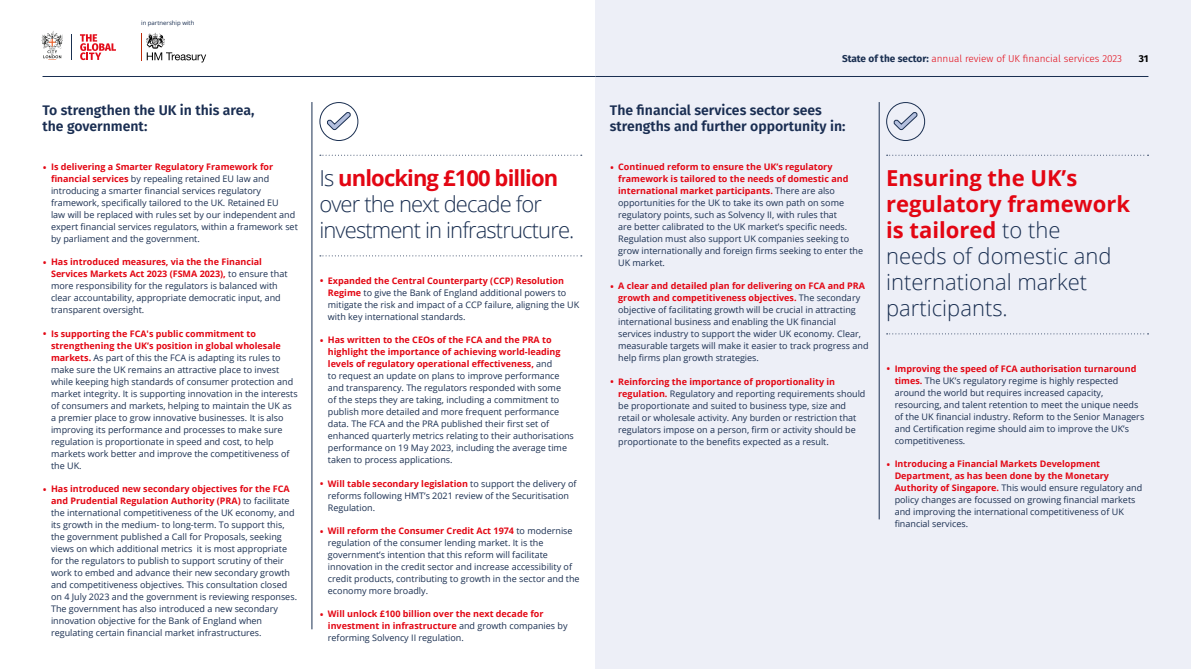
<style>
.page{position:relative;width:1191px;height:669px;background:#fff}
.page>*{position:absolute;margin:0;border:0;box-sizing:border-box;transform-origin:0 0}
.t1{font:300 22px/26px "Open Sans";color:#1a2f51}
.t2{font:300 22px/26px "Open Sans";letter-spacing:-.04em;color:#1a2f51}
.t3{font:600 14px/16px "Fira Sans";color:#1a2e52}
.t4{font:300 10px "Fira Sans";color:#e30613}
.t5{font:700 10px "Fira Sans";color:#000}
.t6{font:9px/12px "Open Sans";color:#1a2f51}
.t7{font:700 9px/12px "Open Sans";color:#e30613}
.t8{font:6px "Open Sans";color:#1a2f51}
.s1{font-size:12px;color:#e30613}
.s2{font-weight:700;color:#e30613}
.s3{font-weight:700;color:#1a2f51}
.s4{font-weight:400;font-size:12px}
.s5{font-weight:400;color:#1a2f51}
</style>
<div class="page">
<div style="left:595px;top:0;width:596px;height:669px;background:#edeff7"></div>
<svg style="left:80px;top:34px;width:36px;height:26px"></svg>
<svg style="left:41px;top:31px;width:22px;height:29px"></svg>
<svg style="left:71px;top:34px;width:1px;height:26px"></svg>
<hr style="left:43px;top:76px;width:552px;height:1px;background:#1a2f51">
<hr style="left:595px;top:76px;width:553px;height:1px;background:#1a2f51">
<svg style="left:141px;top:33px;width:65px;height:30px"></svg>
<svg style="left:320px;top:155px;width:262px;height:1px"></svg>
<svg style="left:320px;top:255px;width:262px;height:1px"></svg>
<svg style="left:327px;top:112px;width:24px;height:19px"></svg>
<div style="left:319px;top:102px;width:39px;height:39px;border:1px solid #1a2f51;border-radius:50%"></div>
<hr style="left:312px;top:102px;width:1px;height:527px;background:#1a2f51">
<svg style="left:886px;top:155px;width:262px;height:1px"></svg>
<svg style="left:886px;top:333px;width:262px;height:1px"></svg>
<svg style="left:893px;top:112px;width:25px;height:19px"></svg>
<div style="left:886px;top:102px;width:39px;height:39px;border:1px solid #1a2f51;border-radius:50%"></div>
<hr style="left:879px;top:102px;width:1px;height:417px;background:#1a2f51">
<p class="t8" style="left:141px;top:19px;width:55px">in partnership with</p>
<h2 class="t3" style="left:43px;top:101px;width:213px">To strengthen the UK in this area, the government:</h2>
<p class="t6" style="left:51px;top:161px;width:248px;text-indent:-9px"><span class="s1">•</span> <span class="s2">Is delivering a Smarter Regulatory Framework for financial services</span> by repealing retained EU law and introducing a smarter financial services regulatory framework, specifically tailored to the UK. Retained EU<br>law will be replaced with rules set by our independent and expert financial services regulators, within a framework set by parliament and the government.</p>
<p class="t6" style="left:51px;top:256px;width:238px;text-indent:-9px"><span class="s1">•</span> <span class="s2">Has introduced measures, via the the Financial Services Markets Act 2023 (FSMA 2023),</span> to ensure that more responsibility for the regulators is balanced with clear accountability, appropriate democratic input, and transparent oversight.</p>
<p class="t6" style="left:51px;top:327px;width:248px;text-indent:-9px"><span class="s1">•</span> <span class="s2">Is supporting the FCA's public commitment to strengthening the UK’s position in global wholesale markets.</span> As part of this the FCA is adapting its rules to make sure the UK remains an attractive place to invest while keeping high standards of consumer protection and market integrity. It is supporting innovation in the interests of consumers and markets, helping to maintain the UK as a premier place to grow innovative businesses. It is also improving its performance and processes to make sure regulation is proportionate in speed and cost, to help markets work better and improve the competitiveness of the UK.</p>
<p class="t6" style="left:51px;top:483px;width:247px;text-indent:-9px"><span class="s1">•</span> <span class="s2">Has introduced new secondary objectives for the FCA and Prudential Regulation Authority (PRA)</span> to facilitate the international competitiveness of the UK economy, and its growth in the medium- to long-term. To support this, the government published a Call for Proposals, seeking views on which additional metrics it is most appropriate for the regulators to publish to support scrutiny of their work to embed and advance their new secondary growth and competitiveness objectives. This consultation closed on 4 July 2023 and the government is reviewing responses.<br>The government has also introduced a new secondary innovation objective for the Bank of England when regulating certain financial market infrastructures.</p>
<p class="t4" style="left:842px;top:51px;width:281px"><span class="s3">State of the sector:</span> annual review of UK financial services 2023</p>
<p class="t5" style="left:1138px;top:50px;width:11px">31</p>
<h2 class="t3" style="left:610px;top:101px;width:237px">The financial services sector sees strengths and further opportunity in:</h2>
<h1 class="t2" style="left:319px;top:165px;width:256px">Is <span class="s2">unlocking £100 billion </span>over the next decade for investment in infrastructure.</h1>
<p class="t6" style="left:618px;top:161px;width:246px;text-indent:-9px"><span class="s1">•</span> <span class="s2">Continued reform to ensure the UK’s regulatory framework is tailored to the needs of domestic and international market participants.</span> There are also opportunities for the UK to take its own path on some regulatory points, such as Solvency II, with rules that<br>are better calibrated to the UK market’s specific needs.<br>Regulation must also support UK companies seeking to grow internationally and foreign firms seeking to enter the UK market.</p>
<p class="t6" style="left:618px;top:280px;width:252px;text-indent:-9px"><span class="s1">•</span> <span class="s2">A clear and detailed plan for delivering on FCA and PRA growth and competitiveness objectives.</span> The secondary objective of facilitating growth will be crucial in attracting international business and enabling the UK financial services industry to support the wider UK economy. Clear, measurable targets will make it easier to track progress and help firms plan growth strategies.</p>
<p class="t6" style="left:618px;top:375px;width:249px;text-indent:-9px"><span class="s1">•</span> <span class="s2">Reinforcing the importance of proportionality in regulation.</span> Regulatory and reporting requirements should be proportionate and suited to business type, size and retail or wholesale activity. Any burden or restriction that regulators impose on a person, firm or activity should be proportionate to the benefits expected as a result.</p>
<p class="t6" style="left:328px;top:274px;width:253px;text-indent:-9px"><span class="s1">•</span> <span class="s2">Expanded the Central Counterparty (CCP) Resolution Regime</span> to give the Bank of England additional powers to mitigate the risk and impact of a CCP failure, aligning the UK with key international standards.</p>
<p class="t6" style="left:328px;top:334px;width:247px;text-indent:-9px"><span class="s1">•</span> <span class="s2">Has written to the CEOs of the FCA and the PRA to highlight the importance of achieving world-leading levels of regulatory operational effectiveness,</span> and<br>to request an update on plans to improve performance and transparency. The regulators responded with some<br>of the steps they are taking, including a commitment to publish more detailed and more frequent performance data. The FCA and the PRA published their first set of enhanced quarterly metrics relating to their authorisations performance on 19 May 2023, including the average time taken to process applications.</p>
<p class="t6" style="left:328px;top:477px;width:250px;text-indent:-9px"><span class="s1">•</span> <span class="s2">Will table secondary legislation</span> to support the delivery of reforms following HMT’s 2021 review of the Securitisation<br>Regulation.</p>
<p class="t6" style="left:328px;top:524px;width:253px;text-indent:-9px"><span class="s1">•</span> <span class="s2">Will reform the Consumer Credit Act 1974</span> to modernise regulation of the consumer lending market. It is the government’s intention that this reform will facilitate innovation in the credit sector and increase accessibility of credit products, contributing to growth in the sector and the economy more broadly.</p>
<p class="t7" style="left:328px;top:608px;width:241px;text-indent:-9px"><span class="s4">•</span> Will unlock £100 billion over the next decade for investment in infrastructure <span class="s5">and growth companies by reforming Solvency II regulation.</span></p>
<h1 class="t1" style="left:886px;top:165px;width:245px"><span class="s2">Ensuring the UK’s regulatory framework is tailored</span> to the<br>needs of domestic and international market participants.</h1>
<p class="t6" style="left:894px;top:362px;width:251px;text-indent:-9px"><span class="s1">•</span> <span class="s2">Improving the speed of FCA authorisation turnaround times.</span> The UK’s regulatory regime is highly respected around the world but requires increased capacity, resourcing, and talent retention to meet the unique needs of the UK financial industry. Reform to the Senior Managers and Certification regime should aim to improve the UK’s competitiveness.</p>
<p class="t6" style="left:894px;top:458px;width:249px;text-indent:-9px"><span class="s1">•</span> <span class="s2">Introducing a Financial Markets Development Department, as has been done by the Monetary Authority of Singapore.</span> This would ensure regulatory and policy changes are focussed on growing financial markets and improving the international competitiveness of UK financial services.</p>
</div>
